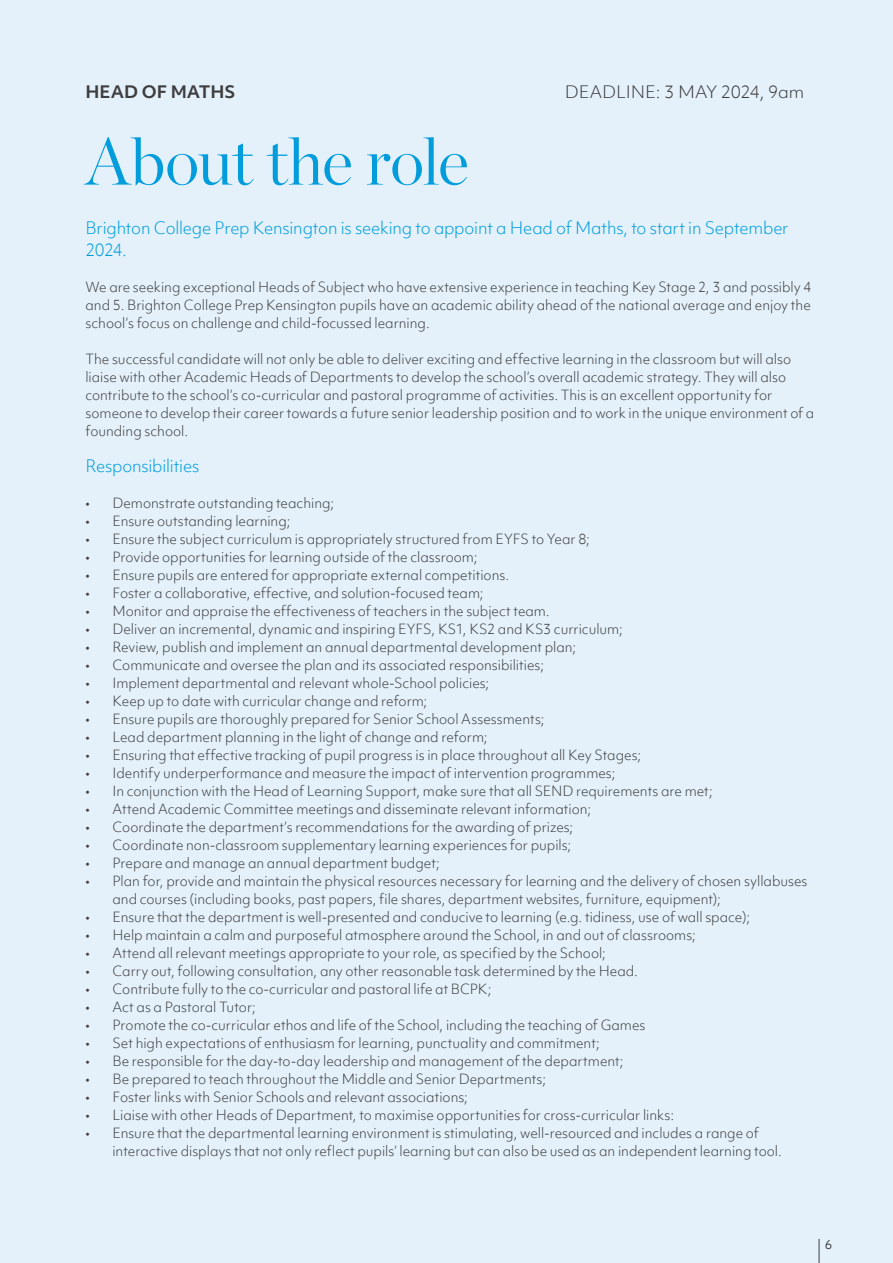
<style>
.page{position:relative;width:893px;height:1263px;background:#e4f1fa}
.page>*{position:absolute;margin:0;border:0;box-sizing:border-box;transform-origin:0 0}
.t1{font:300 66px "Chronicle Display";letter-spacing:-.02em;color:#009cdc}
.t2{font:300 16.5px/22.5px "Objektiv Mk 1";letter-spacing:-.01em;color:#009cdc;scale:.96 1}
.t3{font:300 16.5px "Objektiv Mk 1";letter-spacing:-.01em;color:#3e3e3f}
.t4{font:700 16.5px "Objektiv Mk 1";color:#3e3e3f}
.t5{font:300 13.5px/18px "Objektiv Mk 1";color:#3e3e3f;scale:.96 1}
.t6{font:12px "Objektiv Mk 1";color:#3e3e3f}
</style>
<div class="page">
<svg style="left:819px;top:1239px;width:1px;height:24px"></svg>
<p class="t4" style="left:85px;top:81px;width:151px">HEAD OF MATHS</p>
<p class="t3" style="left:565px;top:81px;width:241px">DEADLINE: 3 MAY 2024, 9am</p>
<h1 class="t1" style="left:85px;top:111px;width:385px">About the role</h1>
<p class="t2" style="left:85px;top:216px;width:734px">Brighton College Prep Kensington is seeking to appoint a Head of Maths, to start in September<br>2024.</p>
<p class="t5" style="left:85px;top:278px;width:758px;text-align:justify">We are seeking exceptional Heads of Subject who have extensive experience in teaching Key Stage 2, 3 and possibly 4 and 5. Brighton College Prep Kensington pupils have an academic ability ahead of the national average and enjoy the school’s focus on challenge and child-focussed learning.</p>
<p class="t5" style="left:85px;top:350px;width:761px">The successful candidate will not only be able to deliver exciting and effective learning in the classroom but will also liaise with other Academic Heads of Departments to develop the school’s overall academic strategy. They will also contribute to the school’s co-curricular and pastoral programme of activities. This is an excellent opportunity for someone to develop their career towards a future senior leadership position and to work in the unique environment of a founding school.</p>
<p class="t2" style="left:85px;top:454px;width:120px">Responsibilities</p>
<p class="t5" style="left:85px;top:494px;width:261px">• Demonstrate outstanding teaching;</p>
<p class="t5" style="left:85px;top:512px;width:215px">• Ensure outstanding learning;</p>
<p class="t5" style="left:85px;top:530px;width:527px">• Ensure the subject curriculum is appropriately structured from EYFS to Year 8;</p>
<p class="t5" style="left:85px;top:548px;width:410px">• Provide opportunities for learning outside of the classroom;</p>
<p class="t5" style="left:85px;top:566px;width:443px">• Ensure pupils are entered for appropriate external competitions.</p>
<p class="t5" style="left:85px;top:584px;width:416px">• Foster a collaborative, effective, and solution-focused team;</p>
<p class="t5" style="left:85px;top:602px;width:485px">• Monitor and appraise the effectiveness of teachers in the subject team.</p>
<p class="t5" style="left:85px;top:620px;width:561px">• Deliver an incremental, dynamic and inspiring EYFS, KS1, KS2 and KS3 curriculum;</p>
<p class="t5" style="left:85px;top:638px;width:513px">• Review, publish and implement an annual departmental development plan;</p>
<p class="t5" style="left:85px;top:656px;width:479px">• Communicate and oversee the plan and its associated responsibilities;</p>
<p class="t5" style="left:85px;top:674px;width:422px">• Implement departmental and relevant whole-School policies;</p>
<p class="t5" style="left:85px;top:692px;width:358px">• Keep up to date with curricular change and reform;</p>
<p class="t5" style="left:85px;top:710px;width:480px">• Ensure pupils are thoroughly prepared for Senior School Assessments;</p>
<p class="t5" style="left:85px;top:728px;width:420px">• Lead department planning in the light of change and reform;</p>
<p class="t5" style="left:85px;top:746px;width:580px">• Ensuring that effective tracking of pupil progress is in place throughout all Key Stages;</p>
<p class="t5" style="left:85px;top:764px;width:554px">• Identify underperformance and measure the impact of intervention programmes;</p>
<p class="t5" style="left:85px;top:782px;width:655px">• In conjunction with the Head of Learning Support, make sure that all SEND requirements are met;</p>
<p class="t5" style="left:85px;top:800px;width:528px">• Attend Academic Committee meetings and disseminate relevant information;</p>
<p class="t5" style="left:85px;top:818px;width:510px">• Coordinate the department’s recommendations for the awarding of prizes;</p>
<p class="t5" style="left:85px;top:836px;width:508px">• Coordinate non-classroom supplementary learning experiences for pupils;</p>
<p class="t5" style="left:85px;top:854px;width:371px">• Prepare and manage an annual department budget;</p>
<p class="t5" style="left:112px;top:872px;width:726px;text-indent:-27px">• Plan for, provide and maintain the physical resources necessary for learning and the delivery of chosen syllabuses and courses (including books, past papers, file shares, department websites, furniture, equipment);</p>
<p class="t5" style="left:85px;top:908px;width:694px">• Ensure that the department is well-presented and conducive to learning (e.g. tidiness, use of wall space);</p>
<p class="t5" style="left:85px;top:926px;width:637px">• Help maintain a calm and purposeful atmosphere around the School, in and out of classrooms;</p>
<p class="t5" style="left:85px;top:944px;width:543px">• Attend all relevant meetings appropriate to your role, as specified by the School;</p>
<p class="t5" style="left:85px;top:962px;width:577px">• Carry out, following consultation, any other reasonable task determined by the Head.</p>
<p class="t5" style="left:85px;top:980px;width:424px">• Contribute fully to the co-curricular and pastoral life at BCPK;</p>
<p class="t5" style="left:85px;top:998px;width:179px">• Act as a Pastoral Tutor;</p>
<p class="t5" style="left:85px;top:1016px;width:585px">• Promote the co-curricular ethos and life of the School, including the teaching of Games</p>
<p class="t5" style="left:85px;top:1034px;width:537px">• Set high expectations of enthusiasm for learning, punctuality and commitment;</p>
<p class="t5" style="left:85px;top:1052px;width:562px">• Be responsible for the day-to-day leadership and management of the department;</p>
<p class="t5" style="left:85px;top:1070px;width:481px">• Be prepared to teach throughout the Middle and Senior Departments;</p>
<p class="t5" style="left:85px;top:1088px;width:400px">• Foster links with Senior Schools and relevant associations;</p>
<p class="t5" style="left:85px;top:1106px;width:615px">• Liaise with other Heads of Department, to maximise opportunities for cross-curricular links:</p>
<p class="t5" style="left:112px;top:1124px;width:699px;text-indent:-27px">• Ensure that the departmental learning environment is stimulating, well-resourced and includes a range of interactive displays that not only reflect pupils’ learning but can also be used as an independent learning tool.</p>
<p class="t6" style="left:825px;top:1236px;width:9px">6</p>
</div>
